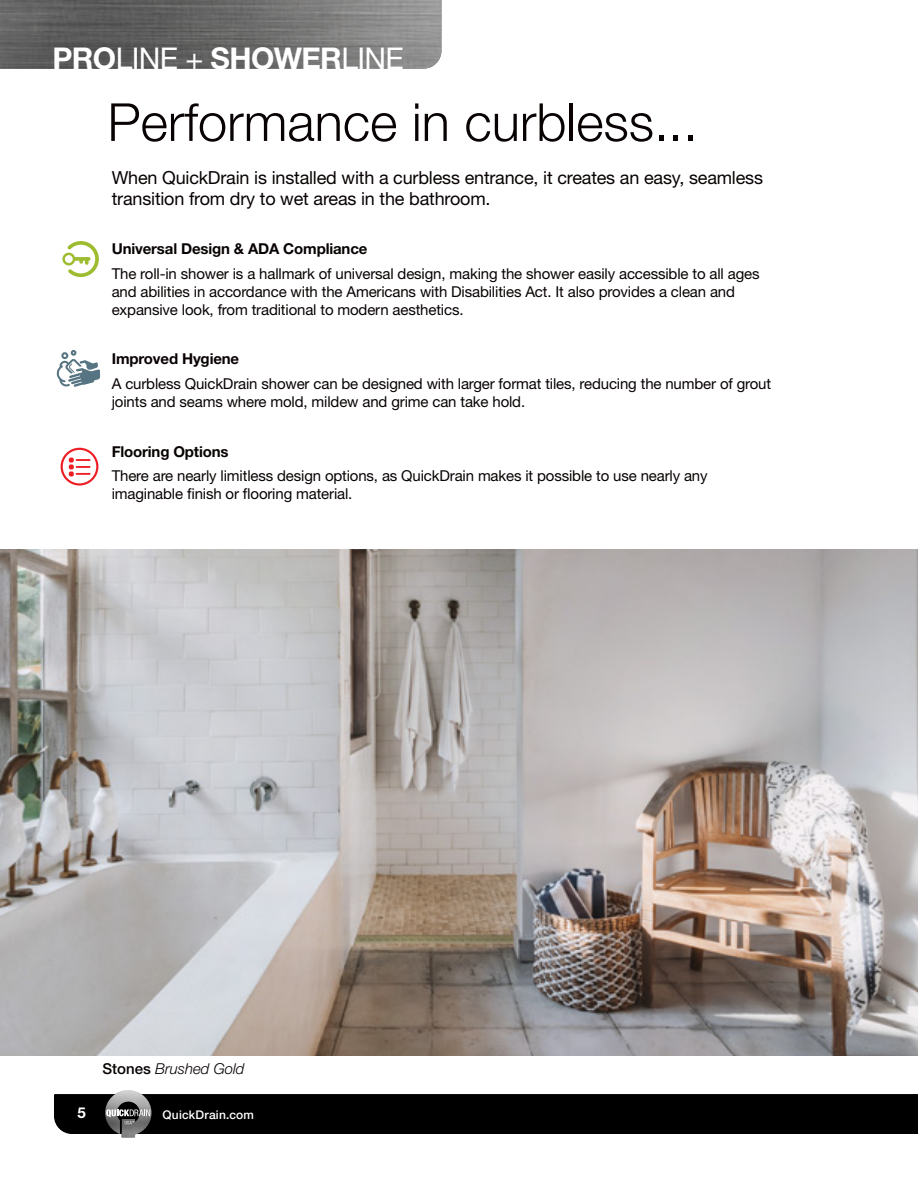
<style>
.page{position:relative;width:918px;height:1188px;background:#fff}
.page>*{position:absolute;margin:0;border:0;box-sizing:border-box;transform-origin:0 0}
.page_headings_35_36{font:300 52.5px "Helvetica Neue LT Std";color:#080302}
.t1{font:700 30px "Helvetica Neue LT Std";letter-spacing:-.02em;color:#fff}
.body_12_14{font:18px/21px "Helvetica Neue LT Std";letter-spacing:-.01em;color:#080302}
.body_10_12{font:15px/18px "Helvetica Neue LT Std";letter-spacing:-.01em;color:#080302}
.subheads_10_12{font:700 15px "Helvetica Neue LT Std";letter-spacing:-.01em;color:#080302}
.t2{font:italic 300 15px "Helvetica Neue LT Std";color:#080302}
.t3{font:700 15px "Helvetica Neue LT Std";color:#fff}
.t4{font:500 12px "Helvetica Neue LT Std";letter-spacing:.015em;color:#fff}
.s1{font-weight:400}
.s2{font-weight:500;font-style:normal}
</style>
<div class="page">
<img style="left:115px;top:1090px;width:26px;height:48px">
<svg style="left:54px;top:1094px;width:864px;height:40px;background:#070707"></svg>
<img style="left:0;top:550px;width:918px;height:506px">
<div style="left:62px;top:253px;width:13px;height:12px;border:2px solid #9ebc2f;border-radius:50%"></div>
<svg style="left:64px;top:241px;width:35px;height:36px"></svg>
<svg style="left:56px;top:350px;width:45px;height:37px"></svg>
<svg style="left:61px;top:448px;width:37px;height:38px"></svg>
<img style="left:0;top:0;width:441px;height:69px">
<p class="t1" style="left:52px;top:40px;width:353px">PRO<span class="s1">LINE +</span> SHOWER<span class="s1">LINE</span></p>
<p class="page_headings_35_36" style="left:107px;top:90px;width:592px">Performance in curbless...</p>
<p class="body_12_14" style="left:112px;top:166px;width:653px">When QuickDrain is installed with a curbless entrance, it creates an easy, seamless transition from dry to wet areas in the bathroom.</p>
<p class="subheads_10_12" style="left:112px;top:240px;width:257px">Universal Design &amp; ADA Compliance</p>
<p class="body_10_12" style="left:112px;top:264px;width:649px">The roll-in shower is a hallmark of universal design, making the shower easily accessible to all ages and abilities in accordance with the Americans with Disabilities Act. It also provides a clean and expansive look, from traditional to modern aesthetics.</p>
<p class="subheads_10_12" style="left:112px;top:350px;width:129px">Improved Hygiene</p>
<p class="body_10_12" style="left:112px;top:375px;width:661px">A curbless QuickDrain shower can be designed with larger format tiles, reducing the number of grout joints and seams where mold, mildew and grime can take hold.</p>
<p class="subheads_10_12" style="left:112px;top:442px;width:118px">Flooring Options</p>
<p class="body_10_12" style="left:112px;top:467px;width:597px">There are nearly limitless design options, as QuickDrain makes it possible to use nearly any imaginable finish or flooring material.</p>
<p class="t2" style="left:103px;top:1060px;width:143px"><span class="s2">Stones</span> Brushed Gold</p>
<p class="t3" style="left:77px;top:1103px;width:10px">5</p>
<p class="t4" style="left:163px;top:1107px;width:93px">QuickDrain.com</p>
<p class="t3" style="left:77px;top:1106px;width:10px">7</p>
</div>
